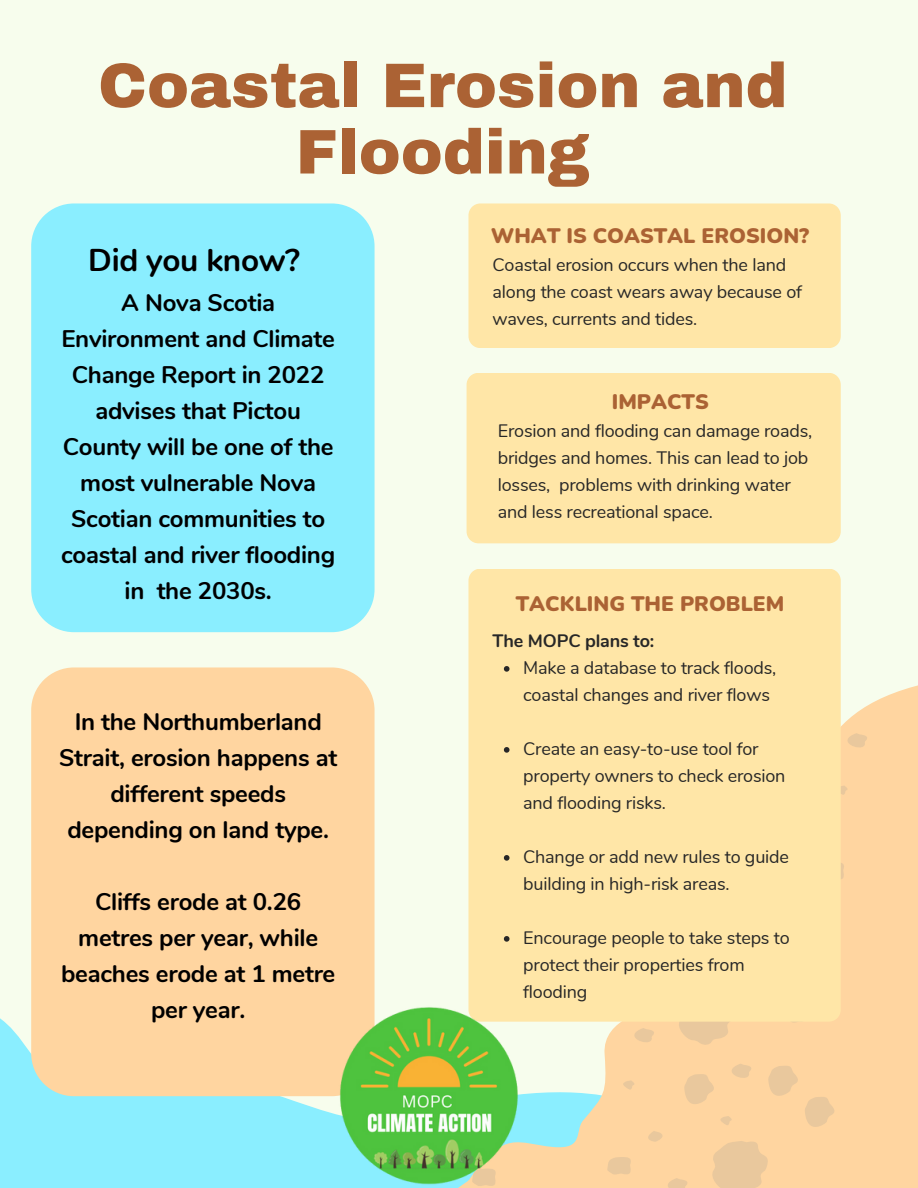
<style>
.page{position:relative;width:918px;height:1188px;background:#f7fded}
.page>*{position:absolute;margin:0;border:0;box-sizing:border-box;transform-origin:0 0}
.t1{font:900 63px/66.3px "Archivo";color:#ab6234;text-align:center}
.t2{font:700 31.5px "Nunito";letter-spacing:-.01em;color:#000}
.t3{font:700 24px/36px "Nunito";letter-spacing:-.01em;color:#000;text-align:center}
.t4{font:900 21px "Nunito";color:#ab6234}
.t5{font:18px/27px "Nunito";letter-spacing:-.01em;color:#272727}
.t6{font:700 18px "Nunito";letter-spacing:-.01em;color:#272727}
</style>
<div class="page">
<div style="left:0;top:1018px;width:210px;height:170px;background:#8aeeff"></div>
<svg style="left:210px;top:685px;width:708px;height:503px;fill:#ffd5a0"></svg>
<svg style="left:784px;top:1022px;width:54px;height:3px"></svg>
<svg style="left:675px;top:1022px;width:60px;height:24px"></svg>
<svg style="left:620px;top:1080px;width:14px;height:13px"></svg>
<svg style="left:621px;top:1028px;width:38px;height:19px"></svg>
<svg style="left:641px;top:1064px;width:198px;height:124px"></svg>
<svg style="left:607px;top:1157px;width:28px;height:20px"></svg>
<svg style="left:841px;top:862px;width:7px;height:20px"></svg>
<svg style="left:841px;top:786px;width:7px;height:12px"></svg>
<svg style="left:841px;top:733px;width:31px;height:19px"></svg>
<div style="left:468px;top:569px;width:373px;height:453px;background:#ffe6a7"></div>
<div style="left:467px;top:373px;width:374px;height:170px;background:#ffe6a7"></div>
<div style="left:468px;top:203px;width:373px;height:145px;background:#ffe6a7"></div>
<div style="left:31px;top:203px;width:344px;height:429px;background:#8aeeff"></div>
<div style="left:31px;top:667px;width:344px;height:429px;background:#ffd5a0"></div>
<img style="left:331px;top:1003px;width:197px;height:185px">
<svg style="left:504px;top:666px;width:6px;height:6px"></svg>
<svg style="left:504px;top:747px;width:6px;height:6px"></svg>
<svg style="left:504px;top:855px;width:6px;height:6px"></svg>
<svg style="left:504px;top:936px;width:6px;height:6px"></svg>
<p class="t1" style="left:98px;top:53px;width:691px">Coastal Erosion and<br>Flooding</p>
<p class="t2" style="left:88px;top:240px;width:213px">Did you know?</p>
<p class="t3" style="left:61px;top:285px;width:276px">A Nova Scotia<br>Environment and Climate<br>Change Report in 2022 advises that Pictou<br>County will be one of the most vulnerable Nova<br>Scotian communities to coastal and river flooding in the 2030s.</p>
<h1 class="t3" style="left:59px;top:704px;width:280px">In the Northumberland<br>Strait, erosion happens at different speeds depending on land type.</h1>
<h2 class="t3" style="left:61px;top:884px;width:276px">Cliffs erode at 0.26 metres per year, while beaches erode at 1 metre per year.</h2>
<p class="t4" style="left:491px;top:222px;width:320px">WHAT IS COASTAL EROSION?</p>
<h2 class="t5" style="left:493px;top:251px;width:311px">Coastal erosion occurs when the land along the coast wears away because of waves, currents and tides.</h2>
<h3 class="t4" style="left:612px;top:388px;width:98px">IMPACTS</h3>
<h2 class="t5" style="left:498px;top:418px;width:316px">Erosion and flooding can damage roads, bridges and homes. This can lead to job losses, problems with drinking water and less recreational space.</h2>
<p class="t4" style="left:516px;top:590px;width:270px">TACKLING THE PROBLEM</p>
<h3 class="t6" style="left:493px;top:629px;width:163px">The MOPC plans to:</h3>
<p class="t5" style="left:523px;top:655px;width:255px">Make a database to track floods, coastal changes and river flows</p>
<h3 class="t5" style="left:523px;top:736px;width:264px">Create an easy-to-use tool for property owners to check erosion and flooding risks.</h3>
<h4 class="t5" style="left:523px;top:844px;width:267px">Change or add new rules to guide building in high-risk areas.</h4>
<p class="t5" style="left:523px;top:925px;width:268px">Encourage people to take steps to protect their properties from flooding</p>
</div>
